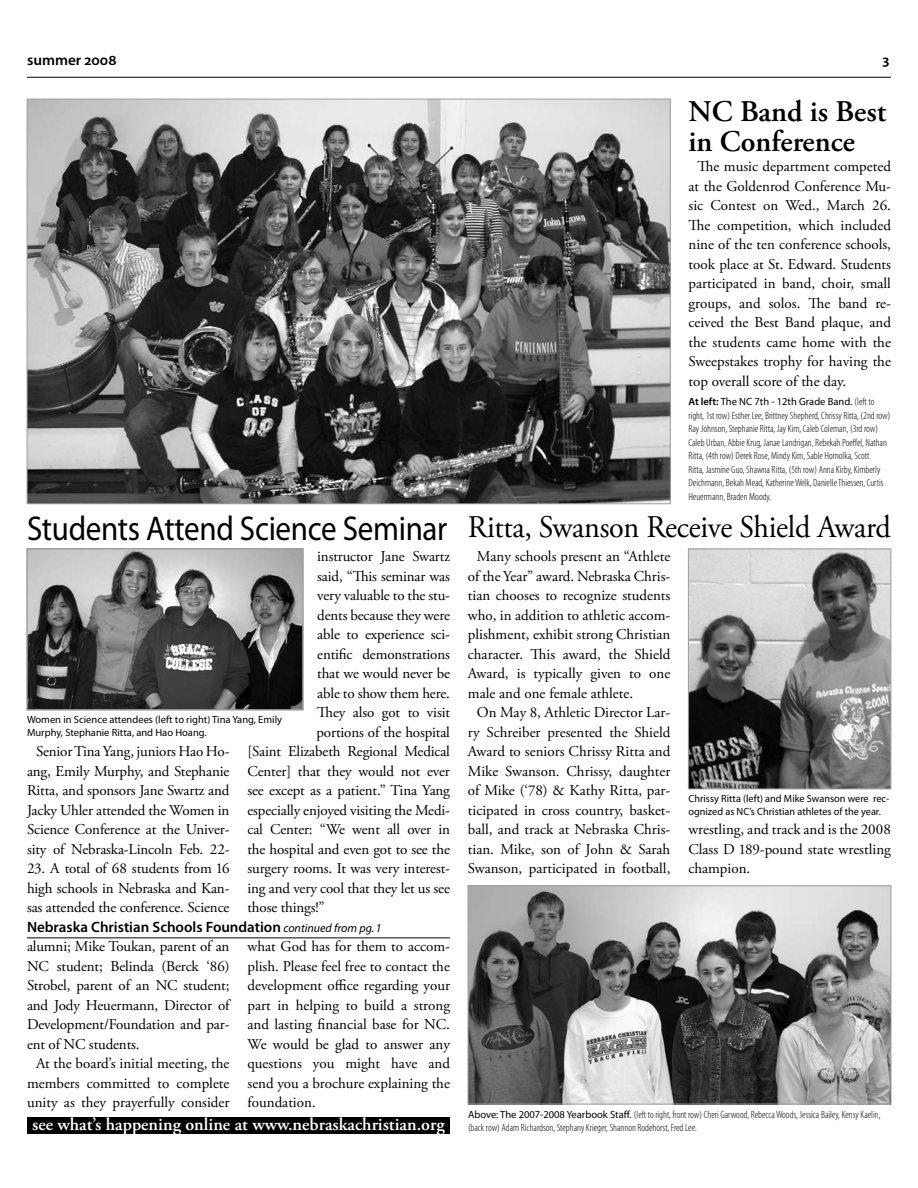
<style>
.page{position:relative;width:918px;height:1188px;background:#fff}
.page>*{position:absolute;margin:0;border:0;box-sizing:border-box;transform-origin:0 0}
.t1{font:34.5px "Myriad Pro";letter-spacing:-.01em;color:#000;scale:.9 1}
.t2{font:31.5px "Adobe Garamond Pro";letter-spacing:-.01em;color:#000;scale:.96 1}
.t3{font:600 30px/30px "Adobe Garamond Pro";color:#000}
.t4{font:600 18px "Adobe Garamond Pro";color:#fff}
.t5{font:15px/19.5px "Adobe Garamond Pro";letter-spacing:-.01em;color:#000;text-align:justify}
.t6{font:600 15px "Myriad Pro";color:#000}
.t7{font:300 condensed 10.5px/13.5px "Myriad Pro";color:#000}
.t8{font:10.5px/12.8px "Myriad Pro";color:#000}
.s1{font-weight:400;font-style:italic;font-size:12px}
.s2{font-weight:600;font-stretch:normal}
.s3{font-weight:400;font-stretch:normal}
</style>
<div class="page">
<hr style="left:27px;top:77px;width:864px;height:1px;background:#000">
<hr style="left:27px;top:938px;width:423px;height:1px;background:#000">
<img style="left:29px;top:101px;width:639px;height:401px">
<img style="left:29px;top:551px;width:272px;height:157px">
<div style="left:26px;top:548px;width:278px;height:163px;border:2px solid #9d9fa1"></div>
<img style="left:690px;top:551px;width:199px;height:236px">
<div style="left:688px;top:549px;width:203px;height:240px;border:1px solid #9d9fa1"></div>
<img style="left:470px;top:888px;width:419px;height:214px">
<div style="left:468px;top:886px;width:423px;height:218px;border:1px solid #9d9fa1"></div>
<div style="left:27px;top:1118px;width:423px;height:16px;background:#000"></div>
<p class="t6" style="left:27px;top:51px;width:91px">summer 2008</p>
<h1 class="t1" style="left:27px;top:508px;width:469px">Students Attend Science Seminar</h1>
<p class="t5" style="left:317px;top:547px;width:134px">instructor Jane Swartz</p>
<p class="t5" style="left:317px;top:567px;width:134px">said, “This seminar was</p>
<p class="t5" style="left:317px;top:586px;width:134px">very valuable to the stu-</p>
<p class="t5" style="left:317px;top:606px;width:134px">dents because they were</p>
<p class="t5" style="left:317px;top:625px;width:134px">able to experience sci-</p>
<p class="t5" style="left:317px;top:645px;width:134px">entific demonstrations</p>
<p class="t5" style="left:317px;top:664px;width:134px">that we would never be</p>
<p class="t5" style="left:317px;top:684px;width:134px">able to show them here.</p>
<p class="t5" style="left:317px;top:703px;width:134px">They also got to visit</p>
<p class="t5" style="left:316px;top:723px;width:135px">portions of the hospital</p>
<p class="t5" style="left:248px;top:742px;width:204px">[Saint Elizabeth Regional Medical</p>
<p class="t5" style="left:248px;top:762px;width:204px">Center] that they would not ever</p>
<p class="t5" style="left:248px;top:781px;width:204px">see except as a patient.” Tina Yang</p>
<p class="t5" style="left:248px;top:801px;width:204px">especially enjoyed visiting the Medi-</p>
<p class="t5" style="left:248px;top:820px;width:204px">cal Center: “We went all over in</p>
<p class="t5" style="left:248px;top:840px;width:204px">the hospital and even got to see the</p>
<p class="t5" style="left:248px;top:859px;width:204px">surgery rooms. It was very interest-</p>
<p class="t5" style="left:248px;top:879px;width:204px">ing and very cool that they let us see</p>
<p class="t5" style="left:248px;top:898px;width:79px">those things!”</p>
<p class="t8" style="left:27px;top:713px;width:257px">Women in Science attendees (left to right) Tina Yang, Emily<br>Murphy, Stephanie Ritta, and Hao Hoang.</p>
<p class="t5" style="left:27px;top:742px;width:204px;text-align:center">Senior Tina Yang, juniors Hao Ho&shy;ang, Emily Murphy, and Stephanie Ritta, and sponsors Jane Swartz and Jacky Uhler attended the Women in Science Conference at the Univer&shy;sity of Nebraska-Lincoln Feb. 22-</p>
<p class="t5" style="left:27px;top:859px;width:204px">23. A total of 68 students from 16 high schools in Nebraska and Kan&shy;sas attended the conference. Science</p>
<p class="t6" style="left:27px;top:917px;width:355px">Nebraska Christian Schools Foundation <span class="s1">continued from pg. 1</span></p>
<h3 class="t3" style="left:688px;top:96px;width:200px">NC Band is Best in Conference</h3>
<p class="t5" style="left:688px;top:157px;width:204px;text-indent:9px">The music department competed at the Goldenrod Conference Mu&shy;sic Contest on Wed., March 26.<br>The competition, which included nine of the ten conference schools, took place at St. Edward. Students participated in band, choir, small groups, and solos. The band re&shy;ceived the Best Band plaque, and the students came home with the Sweepstakes trophy for having the top overall score of the day.</p>
<p class="t7" style="left:688px;top:395px;width:203px"><span class="s2">At left:</span> <span class="s3">The NC 7th - 12th Grade Band.</span> (left to right, 1st row) Esther Lee, Brittney Shepherd, Chrissy Ritta, (2nd row)<br>Ray Johnson, Stephanie Ritta, Jay Kim, Caleb Coleman, (3rd row)<br>Caleb Urban, Abbie Krug, Janae Landrigan, Rebekah Poeffel, Nathan Ritta, (4th row) Derek Rose, Mindy Kim, Sable Homolka, Scott<br>Ritta, Jasmine Guo, Shawna Ritta, (5th row) Anna Kirby, Kimberly Deichmann, Bekah Mead, Katherine Welk, Danielle Thiessen, Curtis Heuermann, Braden Moody.</p>
<h2 class="t2" style="left:468px;top:508px;width:442px">Ritta, Swanson Receive Shield Award</h2>
<p class="t5" style="left:477px;top:547px;width:195px">Many schools present an “Athlete</p>
<p class="t5" style="left:468px;top:567px;width:204px">of the Year” award. Nebraska Chris-</p>
<p class="t5" style="left:468px;top:586px;width:204px">tian chooses to recognize students</p>
<p class="t5" style="left:468px;top:606px;width:204px">who, in addition to athletic accom-</p>
<p class="t5" style="left:468px;top:625px;width:204px">plishment, exhibit strong Christian</p>
<p class="t5" style="left:468px;top:645px;width:204px">character. This award, the Shield</p>
<p class="t5" style="left:468px;top:664px;width:204px">Award, is typically given to one</p>
<p class="t5" style="left:468px;top:684px;width:167px">male and one female athlete.</p>
<p class="t5" style="left:477px;top:703px;width:195px">On May 8, Athletic Director Lar-</p>
<p class="t5" style="left:468px;top:723px;width:204px">ry Schreiber presented the Shield</p>
<p class="t5" style="left:468px;top:742px;width:204px">Award to seniors Chrissy Ritta and</p>
<p class="t5" style="left:468px;top:762px;width:204px">Mike Swanson. Chrissy, daughter</p>
<p class="t5" style="left:468px;top:781px;width:204px">of Mike (‘78) &amp; Kathy Ritta, par-</p>
<p class="t5" style="left:468px;top:801px;width:204px">ticipated in cross country, basket-</p>
<p class="t5" style="left:468px;top:820px;width:204px">ball, and track at Nebraska Chris-</p>
<p class="t5" style="left:468px;top:840px;width:204px">tian. Mike, son of John &amp; Sarah</p>
<p class="t5" style="left:468px;top:859px;width:204px">Swanson, participated in football,</p>
<p class="t8" style="left:688px;top:792px;width:202px">Chrissy Ritta (left) and Mike Swanson were rec&shy;ognized as NC’s Christian athletes of the year.</p>
<p class="t5" style="left:688px;top:820px;width:204px">wrestling, and track and is the 2008<br>Class D 189-pound state wrestling champion.</p>
<p class="t5" style="left:27px;top:937px;width:204px">alumni; Mike Toukan, parent of an</p>
<p class="t5" style="left:27px;top:957px;width:204px">NC student; Belinda (Berck ‘86)</p>
<p class="t5" style="left:27px;top:976px;width:204px">Strobel, parent of an NC student;</p>
<p class="t5" style="left:27px;top:996px;width:204px">and Jody Heuermann, Director of</p>
<p class="t5" style="left:27px;top:1015px;width:204px">Development/Foundation and par-</p>
<p class="t5" style="left:27px;top:1035px;width:114px">ent of NC students.</p>
<p class="t5" style="left:36px;top:1054px;width:195px">At the board’s initial meeting, the</p>
<p class="t5" style="left:27px;top:1074px;width:204px">members committed to complete</p>
<p class="t5" style="left:27px;top:1093px;width:204px">unity as they prayerfully consider</p>
<p class="t5" style="left:248px;top:937px;width:204px">what God has for them to accom&shy;plish. Please feel free to contact the development office regarding your part in helping to build a strong and lasting financial base for NC.<br>We would be glad to answer any questions you might have and send you a brochure explaining the foundation.</p>
<p class="t7" style="left:468px;top:1108px;width:414px"><span class="s3">Above: The 2007-2008 Yearbook Staff.</span> (left to right, front row) Cheri Garwood, Rebecca Woods, Jessica Bailey, Kensy Kaelin,</p>
<p class="t4" style="left:32px;top:1114px;width:414px">see what’s happening online at www.nebraskachristian.org</p>
<p class="t7" style="left:468px;top:1121px;width:230px">(back row) Adam Richardson, Stephany Krieger, Shannon Rodehorst, Fred Lee.</p>
</div>
